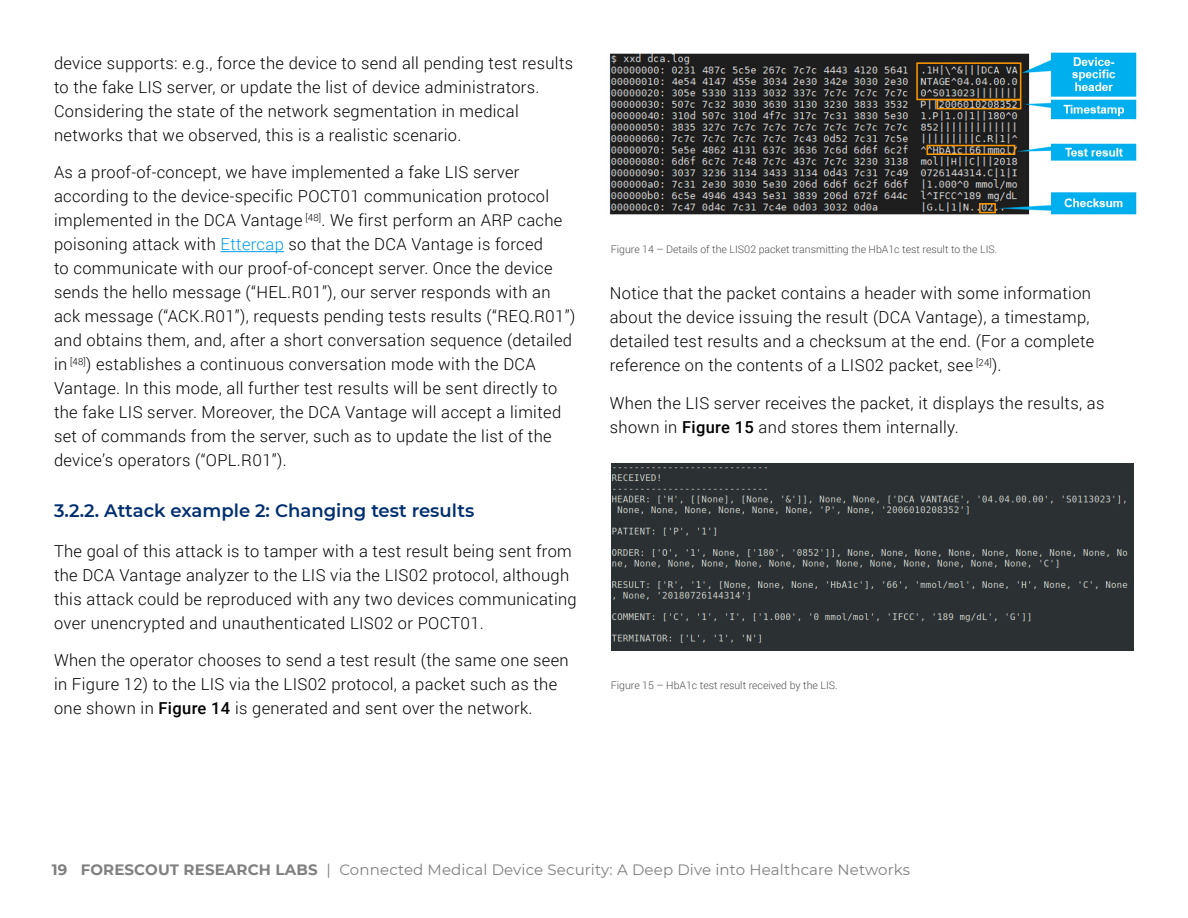
<style>
.page{position:relative;width:1188px;height:918px;background:#fff}
.page>*{position:absolute;margin:0;border:0;box-sizing:border-box;transform-origin:0 0}
.subhead{font:600 18px "Montserrat";color:#002f70}
.Body_Copy{font:300 16.5px/24px "Roboto";letter-spacing:.02em;color:#000}
.t1{font:15px "Montserrat";letter-spacing:.01em;color:#808080}
.Figure_text{font:300 10.5px "Roboto";color:#4d4d4d}
.s1{color:#009dea}
.s2{font-weight:500}
.s3{font-weight:700}
</style>
<div class="page">
<hr style="left:221px;top:251px;width:63px;height:1px;background:#009dea">
<img style="left:609px;top:52px;width:528px;height:163px">
<img style="left:611px;top:464px;width:523px;height:187px">
<p class="Body_Copy" style="left:54px;top:51px;width:521px">device supports: e.g., force the device to send all pending test results to the fake LIS server, or update the list of device administrators.<br>Considering the state of the network segmentation in medical networks that we observed, this is a realistic scenario.</p>
<p class="Body_Copy" style="left:54px;top:160px;width:523px">As a proof-of-concept, we have implemented a fake LIS server according to the device-specific POCT01 communication protocol implemented in the DCA Vantage <sup>[48]</sup>. We first perform an ARP cache poisoning attack with <span class="s1">Ettercap</span> so that the DCA Vantage is forced<br>to communicate with our proof-of-concept server. Once the device sends the hello message (“HEL.R01”), our server responds with an ack message (“ACK.R01”), requests pending tests results (“REQ.R01”) and obtains them, and, after a short conversation sequence (detailed in <sup>[48]</sup>) establishes a continuous conversation mode with the DCA Vantage. In this mode, all further test results will be sent directly to the fake LIS server. Moreover, the DCA Vantage will accept a limited set of commands from the server, such as to update the list of the device’s operators (“OPL.R01”).</p>
<p class="subhead" style="left:54px;top:498px;width:422px">3.2.2. Attack example 2: Changing test results</p>
<p class="Body_Copy" style="left:54px;top:538px;width:524px">The goal of this attack is to tamper with a test result being sent from the DCA Vantage analyzer to the LIS via the LIS02 protocol, although this attack could be reproduced with any two devices communicating over unencrypted and unauthenticated LIS02 or POCT01.</p>
<p class="Body_Copy" style="left:54px;top:648px;width:516px">When the operator chooses to send a test result (the same one seen in Figure 12) to the LIS via the LIS02 protocol, a packet such as the one shown in <span class="s2">Figure 14</span> is generated and sent over the network.</p>
<p class="Figure_text" style="left:611px;top:241px;width:388px">Figure 14 – Details of the LIS02 packet transmitting the HbA1c test result to the LIS.</p>
<p class="Body_Copy" style="left:610px;top:281px;width:486px">Notice that the packet contains a header with some information about the device issuing the result (DCA Vantage), a timestamp, detailed test results and a checksum at the end. (For a complete reference on the contents of a LIS02 packet, see <sup>[24]</sup>).</p>
<p class="Body_Copy" style="left:610px;top:390px;width:496px">When the LIS server receives the packet, it displays the results, as shown in <span class="s2">Figure 15</span> and stores them internally.</p>
<p class="Figure_text" style="left:611px;top:678px;width:228px">Figure 15 – HbA1c test result received by the LIS.</p>
<p class="t1" style="left:52px;top:860px;width:860px"><span class="s3">19 FORESCOUT RESEARCH LABS</span> | Connected Medical Device Security: A Deep Dive into Healthcare Networks</p>
</div>
